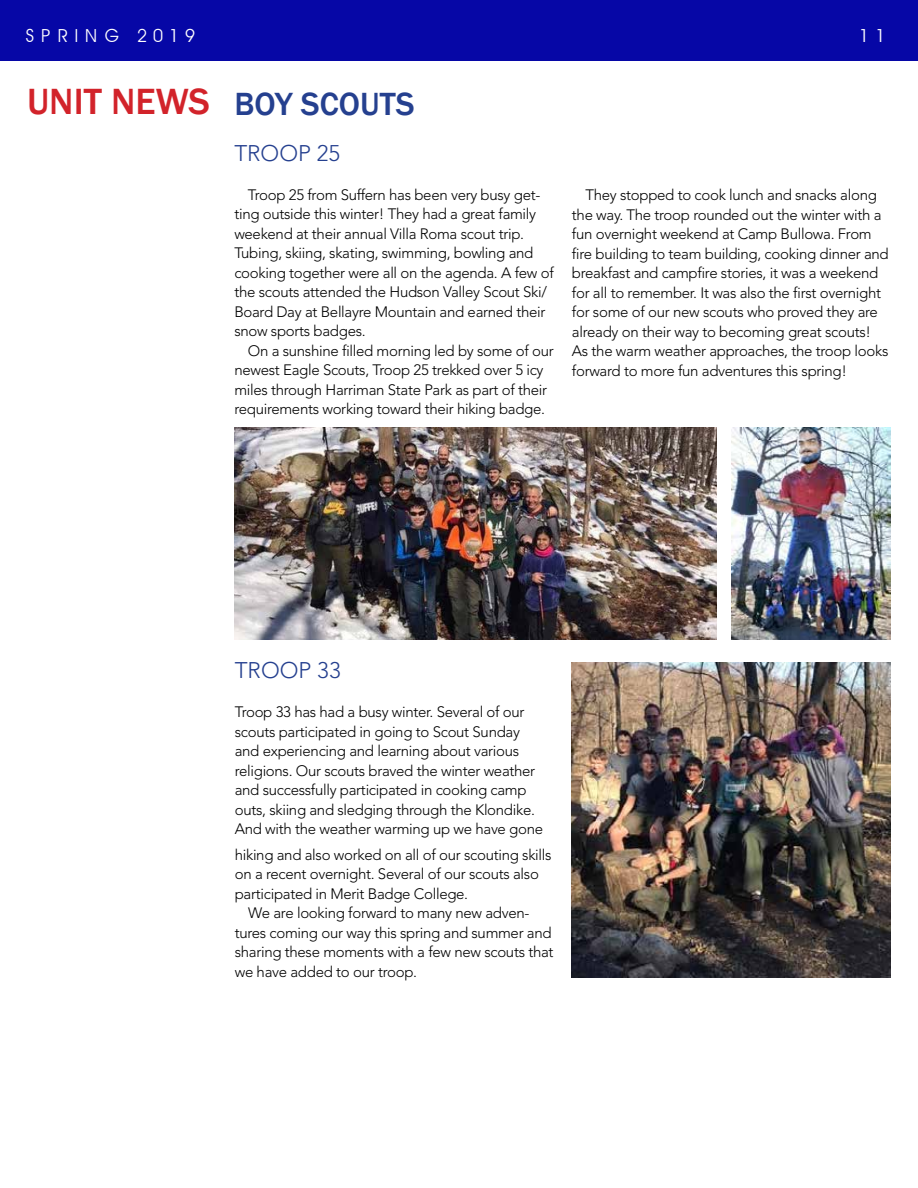
<style>
.page{position:relative;width:918px;height:1188px;background:#fff}
.page>*{position:absolute;margin:0;border:0;box-sizing:border-box;transform-origin:0 0}
.t1{font:500 37.5px "Franklin Gothic";color:#d2232a}
.t2{font:500 33px "Franklin Gothic";color:#25408f}
.t3{font:300 22.5px "Avenir";color:#25408f}
.t4{font:18px "Avant Garde";letter-spacing:.34em;color:#fff}
.t5{font:300 15px/19.5px "Avenir";letter-spacing:-.02em;color:#000}
</style>
<div class="page">
<div style="left:0;top:0;width:918px;height:60px;background:#0607a6"></div>
<img style="left:732px;top:428px;width:159px;height:211px">
<img style="left:235px;top:428px;width:481px;height:211px">
<img style="left:571px;top:662px;width:320px;height:315px">
<p class="t4" style="left:26px;top:25px;width:171px">SPRING 2019</p>
<p class="t4" style="left:859px;top:25px;width:28px">1 1</p>
<h1 class="t1" style="left:27px;top:78px;width:184px">UNIT NEWS</h1>
<h2 class="t2" style="left:234px;top:83px;width:182px">BOY SCOUTS</h2>
<h3 class="t3" style="left:234px;top:140px;width:107px">TROOP 25</h3>
<p class="t5" style="left:234px;top:185px;width:321px;text-indent:14px">Troop 25 from Suffern has been very busy get&shy;ting outside this winter! They had a great family weekend at their annual Villa Roma scout trip.<br>Tubing, skiing, skating, swimming, bowling and cooking together were all on the agenda. A few of the scouts attended the Hudson Valley Scout Ski/ Board Day at Bellayre Mountain and earned their snow sports badges.</p>
<p class="t5" style="left:234px;top:341px;width:321px;text-indent:14px">On a sunshine filled morning led by some of our newest Eagle Scouts, Troop 25 trekked over 5 icy miles through Harriman State Park as part of their requirements working toward their hiking badge.</p>
<p class="t5" style="left:572px;top:185px;width:318px;text-indent:13px">They stopped to cook lunch and snacks along the way. The troop rounded out the winter with a fun overnight weekend at Camp Bullowa. From fire building to team building, cooking dinner and breakfast and campfire stories, it was a weekend for all to remember. It was also the first overnight for some of our new scouts who proved they are already on their way to becoming great scouts!<br>As the warm weather approaches, the troop looks forward to more fun adventures this spring!</p>
<h3 class="t3" style="left:235px;top:657px;width:107px">TROOP 33</h3>
<p class="t5" style="left:235px;top:703px;width:310px">Troop 33 has had a busy winter. Several of our scouts participated in going to Scout Sunday and experiencing and learning about various religions. Our scouts braved the winter weather and successfully participated in cooking camp outs, skiing and sledging through the Klondike.<br>And with the weather warming up we have gone</p>
<p class="t5" style="left:235px;top:845px;width:318px">hiking and also worked on all of our scouting skills on a recent overnight. Several of our scouts also participated in Merit Badge College.</p>
<p class="t5" style="left:235px;top:904px;width:320px;text-indent:14px">We are looking forward to many new adven&shy;tures coming our way this spring and summer and sharing these moments with a few new scouts that we have added to our troop.</p>
</div>
